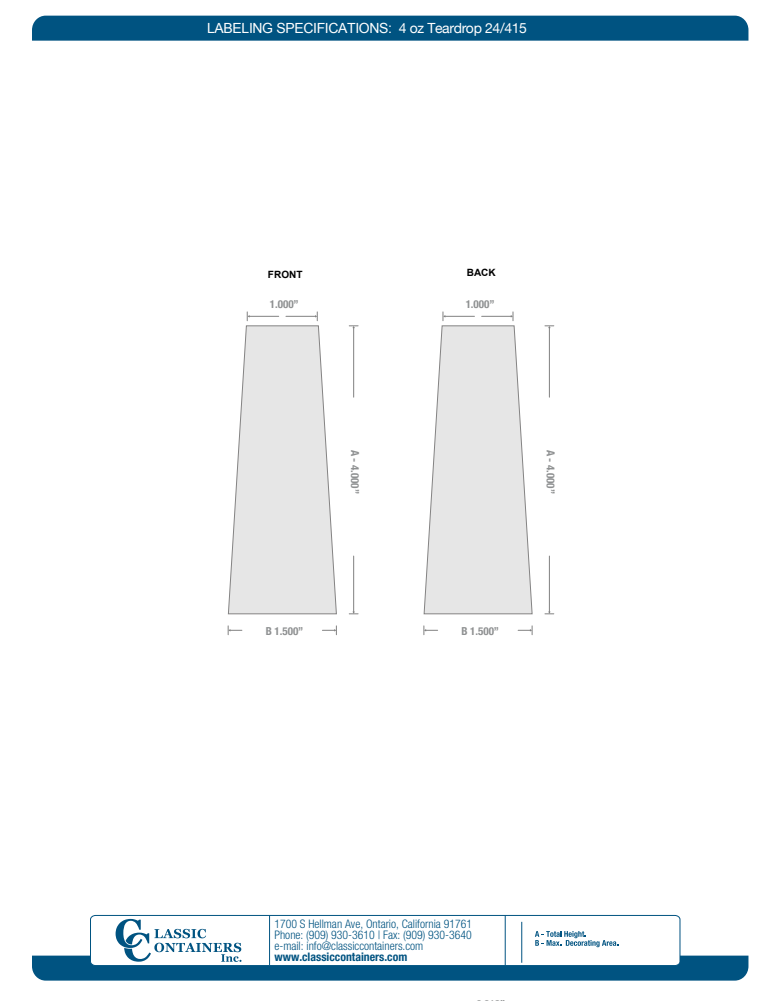
<style>
.page{position:relative;width:782px;height:1001px;background:#fff}
.page>*{position:absolute;margin:0;border:0;box-sizing:border-box;transform-origin:0 0}
.t1{font:14px "Arial";letter-spacing:-.025em;color:#fff}
.t2{font:300 condensed 11.8px/10.9px "Helvetica Neue LT Pro";color:#005381;text-align:justify}
.t3{font:700 condensed 11.8px "Helvetica Neue LT Pro";color:#005381}
.t4{font:700 condensed 11px "Helvetica Neue";letter-spacing:-.005em;color:#8e9091}
.t5{font:700 10px "Arial";color:#000}
.s1{font-family:"Helvetica Neue"}
</style>
<div class="page">
<div style="left:32px;top:16px;width:716px;height:25px;background:#005381"></div>
<svg style="left:322px;top:626px;width:15px;height:9px"></svg>
<svg style="left:228px;top:626px;width:14px;height:9px"></svg>
<hr style="left:353px;top:328px;width:1px;height:69px;background:#818181">
<svg style="left:349px;top:326px;width:9px;height:2px"></svg>
<hr style="left:353px;top:556px;width:1px;height:56px;background:#818181">
<svg style="left:349px;top:612px;width:9px;height:3px"></svg>
<svg style="left:246px;top:312px;width:72px;height:10px"></svg>
<svg style="left:227px;top:325px;width:110px;height:290px"></svg>
<svg style="left:518px;top:626px;width:15px;height:9px"></svg>
<svg style="left:424px;top:626px;width:14px;height:9px"></svg>
<hr style="left:549px;top:328px;width:1px;height:69px;background:#818181">
<svg style="left:545px;top:326px;width:9px;height:2px"></svg>
<hr style="left:549px;top:556px;width:1px;height:56px;background:#818181">
<svg style="left:545px;top:612px;width:9px;height:3px"></svg>
<svg style="left:442px;top:312px;width:72px;height:9px"></svg>
<svg style="left:423px;top:325px;width:110px;height:290px"></svg>
<svg style="left:32px;top:915px;width:716px;height:66px"></svg>
<p class="t1" style="left:207px;top:19px;width:321px">LABELING SPECIFICATIONS: <span class="s1">4 oz Teardrop 24/415</span></p>
<p class="t5" style="left:268px;top:268px;width:36px">FRONT</p>
<p class="t5" style="left:467px;top:266px;width:30px">BACK</p>
<p class="t4" style="left:270px;top:295px;width:30px">1.000”</p>
<p class="t4" style="left:466px;top:295px;width:30px">1.000”</p>
<p class="t4" style="left:364px;top:450px;width:46px;rotate:90deg">A - 4.000”</p>
<p class="t4" style="left:266px;top:622px;width:39px">B 1.500”</p>
<p class="t4" style="left:560px;top:450px;width:46px;rotate:90deg">A - 4.000”</p>
<p class="t4" style="left:462px;top:622px;width:39px">B 1.500”</p>
<p class="t2" style="left:274px;top:918px;width:199px">1700 S Hellman Ave, Ontario, California 91761<br>Phone: (909) 930-3610 | Fax: (909) 930-3640 e-mail: info@classiccontainers.com</p>
<p class="t3" style="left:274px;top:949px;width:134px">www.classiccontainers.com</p>
</div>
